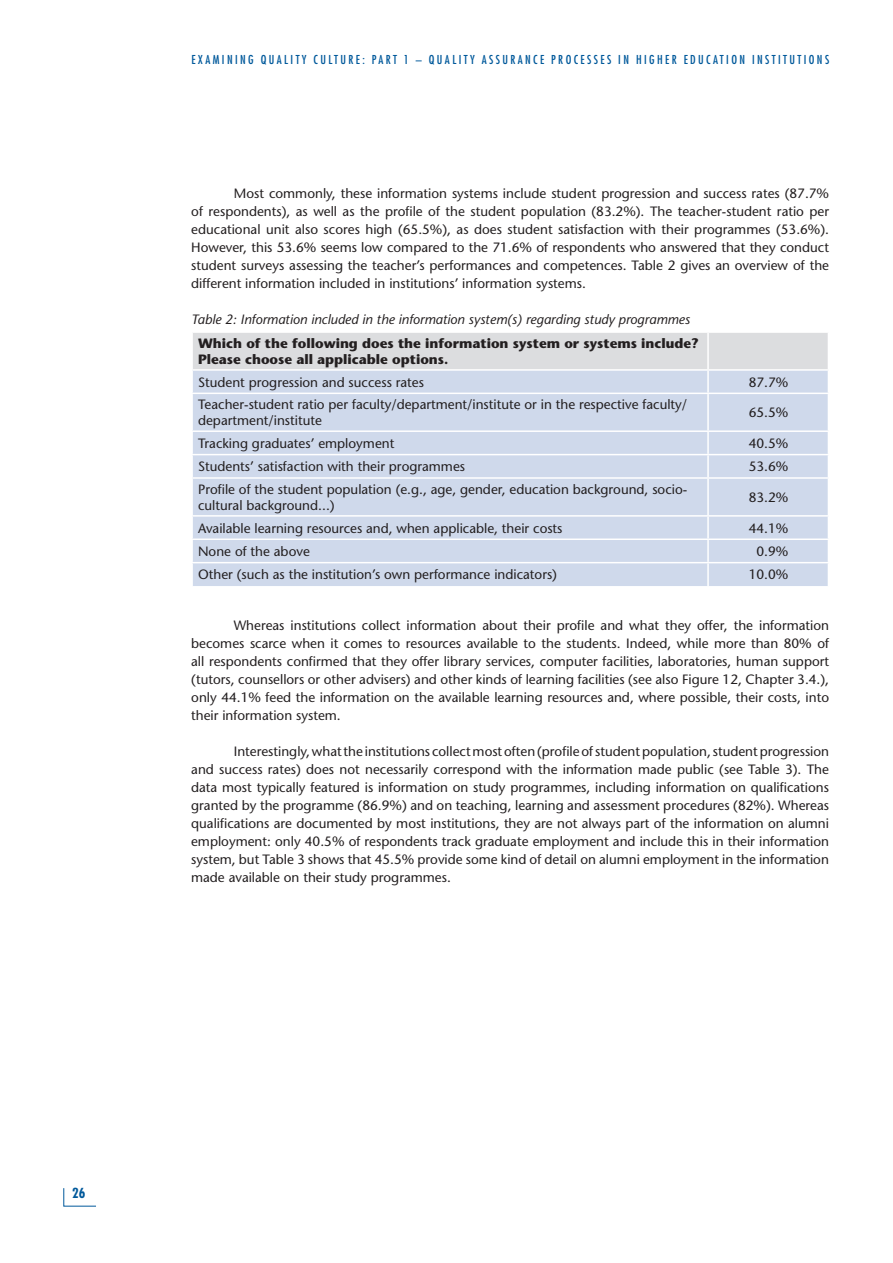
<style>
.page{position:relative;width:893px;height:1263px;background:#fff}
.page>*{position:absolute;margin:0;border:0;box-sizing:border-box;transform-origin:0 0}
.t1{font:13.5px/18px "Stone Sans";color:#231f20;text-align:justify}
.t2{font:700 13.5px/15.8px "Stone Sans";color:#231f20}
.t3{font:italic 13.5px "Stone Sans";color:#231f20}
.t4{font:700 condensed 13.5px "Futura Std";color:#00599b}
.t5{font:condensed 12px "Futura Std";letter-spacing:.2em;color:#00599b}
</style>
<div class="page">
<svg style="left:63px;top:1188px;width:33px;height:19px"></svg>
<div style="left:193px;top:394px;width:635px;height:192px;background:#cfd9eb"></div>
<svg style="left:192px;top:333px;width:636px;height:60px;background:#d8dce4"></svg>
<hr style="left:707px;top:394px;width:2px;height:36px;background:#fff">
<hr style="left:191px;top:430px;width:517px;height:2px;background:#fff">
<hr style="left:708px;top:430px;width:121px;height:2px;background:#fff">
<hr style="left:707px;top:432px;width:2px;height:22px;background:#fff">
<hr style="left:191px;top:454px;width:517px;height:1px;background:#fff">
<hr style="left:708px;top:454px;width:121px;height:1px;background:#fff">
<hr style="left:707px;top:455px;width:2px;height:22px;background:#fff">
<hr style="left:191px;top:477px;width:517px;height:2px;background:#fff">
<hr style="left:708px;top:477px;width:121px;height:2px;background:#fff">
<hr style="left:707px;top:479px;width:2px;height:36px;background:#fff">
<hr style="left:191px;top:515px;width:517px;height:2px;background:#fff">
<hr style="left:708px;top:515px;width:121px;height:2px;background:#fff">
<hr style="left:707px;top:517px;width:2px;height:21px;background:#fff">
<hr style="left:191px;top:538px;width:517px;height:2px;background:#fff">
<hr style="left:708px;top:538px;width:121px;height:2px;background:#fff">
<hr style="left:707px;top:540px;width:2px;height:22px;background:#fff">
<hr style="left:191px;top:562px;width:517px;height:1px;background:#fff">
<hr style="left:708px;top:562px;width:121px;height:1px;background:#fff">
<hr style="left:707px;top:563px;width:2px;height:23px;background:#fff">
<p class="t5" style="left:191px;top:52px;width:639px">EXAMINING QUALITY CULTURE: PART 1 – QUALITY ASSURANCE PROCESSES IN HIGHER EDUCATION INSTITUTIONS</p>
<p class="t1" style="left:191px;top:184px;width:639px;text-indent:43px">Most commonly, these information systems include student progression and success rates (87.7% of respondents), as well as the profile of the student population (83.2%). The teacher-student ratio per educational unit also scores high (65.5%), as does student satisfaction with their programmes (53.6%).<br>However, this 53.6% seems low compared to the 71.6% of respondents who answered that they conduct student surveys assessing the teacher’s performances and competences. Table 2 gives an overview of the different information included in institutions’ information systems.</p>
<p class="t3" style="left:191px;top:311px;width:500px">Table 2: Information included in the information system(s) regarding study programmes</p>
<p class="t2" style="left:198px;top:336px;width:502px">Which of the following does the information system or systems include?<br>Please choose all applicable options.</p>
<p class="t1" style="left:198px;top:373px;width:227px">Student progression and success rates</p>
<p class="t1" style="left:749px;top:373px;width:41px">87.7%</p>
<p class="t1" style="left:198px;top:397px;width:491px;line-height:15.8px">Teacher-student ratio per faculty/department/institute or in the respective faculty/ department/institute</p>
<p class="t1" style="left:749px;top:404px;width:41px">65.5%</p>
<p class="t1" style="left:198px;top:434px;width:198px">Tracking graduates’ employment</p>
<p class="t1" style="left:749px;top:434px;width:41px">40.5%</p>
<p class="t1" style="left:198px;top:458px;width:268px">Students’ satisfaction with their programmes</p>
<p class="t1" style="left:749px;top:458px;width:41px">53.6%</p>
<p class="t1" style="left:198px;top:482px;width:491px;line-height:15.8px">Profile of the student population (e.g., age, gender, education background, socio&shy;cultural background...)</p>
<p class="t1" style="left:749px;top:488px;width:41px">83.2%</p>
<p class="t1" style="left:198px;top:519px;width:366px">Available learning resources and, when applicable, their costs</p>
<p class="t1" style="left:749px;top:519px;width:41px">44.1%</p>
<p class="t1" style="left:198px;top:542px;width:113px">None of the above</p>
<p class="t1" style="left:756px;top:542px;width:33px">0.9%</p>
<p class="t1" style="left:198px;top:566px;width:360px">Other (such as the institution’s own performance indicators)</p>
<p class="t1" style="left:749px;top:566px;width:41px">10.0%</p>
<p class="t1" style="left:191px;top:616px;width:639px;text-indent:43px">Whereas institutions collect information about their profile and what they offer, the information becomes scarce when it comes to resources available to the students. Indeed, while more than 80% of all respondents confirmed that they offer library services, computer facilities, laboratories, human support (tutors, counsellors or other advisers) and other kinds of learning facilities (see also Figure 12, Chapter 3.4.), only 44.1% feed the information on the available learning resources and, where possible, their costs, into their information system.</p>
<p class="t1" style="left:191px;top:742px;width:639px;text-indent:43px">Interestingly,whatthe institutions collectmostoften(profileofstudentpopulation,studentprogression and success rates) does not necessarily correspond with the information made public (see Table 3). The data most typically featured is information on study programmes, including information on qualifications granted by the programme (86.9%) and on teaching, learning and assessment procedures (82%). Whereas qualifications are documented by most institutions, they are not always part of the information on alumni employment: only 40.5% of respondents track graduate employment and include this in their information system, but Table 3 shows that 45.5% provide some kind of detail on alumni employment in the information made available on their study programmes.</p>
<p class="t4" style="left:72px;top:1185px;width:15px">26</p>
</div>
